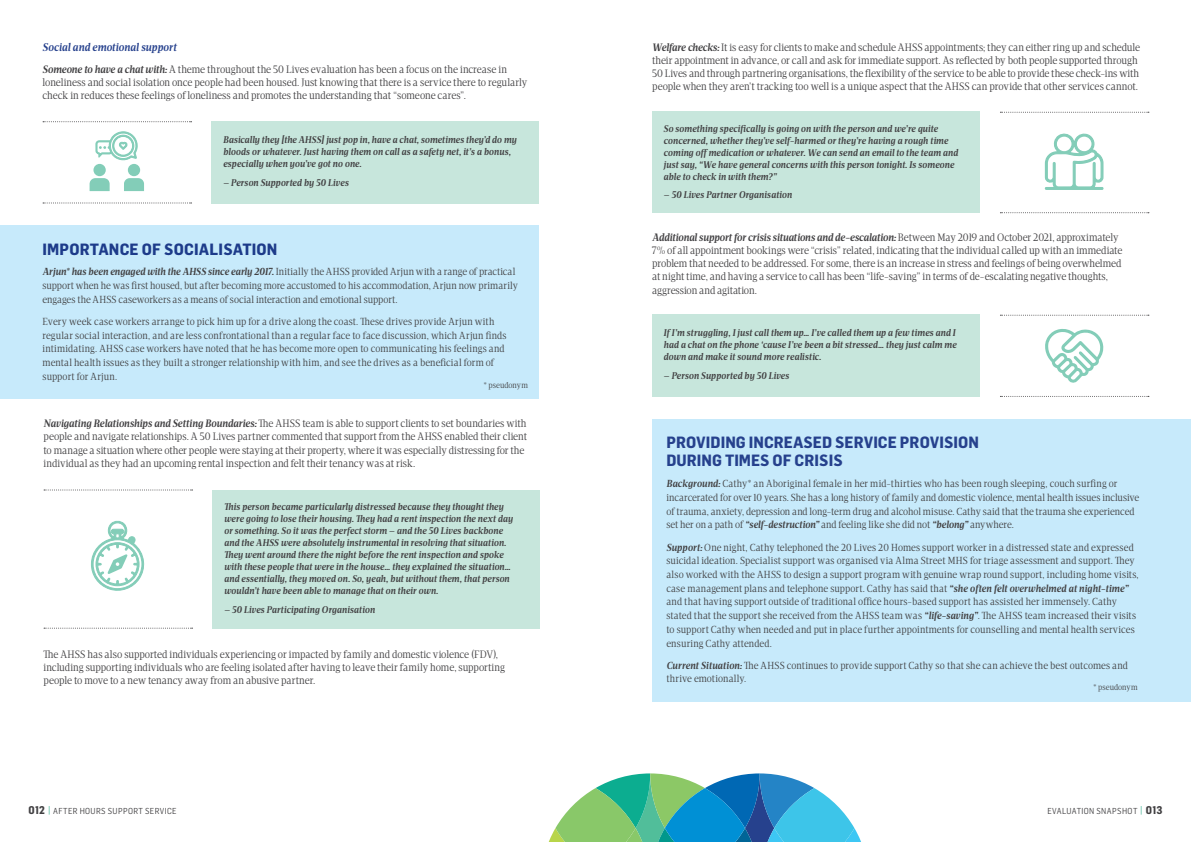
<style>
.page{position:relative;width:1191px;height:842px;background:#fff}
.page>*{position:absolute;margin:0;border:0;box-sizing:border-box;transform-origin:0 0}
.t1{font:700 16px/18px "Flama Semicondensed";letter-spacing:.005em;color:#26418d}
.t2{font:italic 700 11.5px "Apud";letter-spacing:.01em;color:#26418d}
.t3{font:11px/13.2px "Apud";color:#414042}
.t4{font:10.5px/13.7px "Apud";letter-spacing:.01em;color:#414042}
.t5{font:italic 700 10px/12px "Apud";letter-spacing:.01em;color:#414042}
.t6{font:8.5px "Flama Semicondensed";letter-spacing:.04em;color:#414042}
.t7{font:8.5px "Apud";letter-spacing:.005em;color:#414042}
.s1{font-weight:700;font-style:italic}
.s2{font-weight:700;font-size:11px}
.s3{font-weight:700;font-size:11px;color:#83cdb8}
</style>
<div class="page">
<svg style="left:548px;top:773px;width:313px;height:69px"></svg>
<div style="left:652px;top:112px;width:327px;height:101px;background:#c7e6dc"></div>
<div style="left:652px;top:315px;width:327px;height:82px;background:#c7e6dc"></div>
<div style="left:213px;top:490px;width:327px;height:139px;background:#c7e6dc"></div>
<svg style="left:1000px;top:112px;width:149px;height:1px"></svg>
<svg style="left:1000px;top:212px;width:149px;height:1px"></svg>
<svg style="left:1000px;top:315px;width:149px;height:1px"></svg>
<svg style="left:1000px;top:396px;width:149px;height:1px"></svg>
<div style="left:652px;top:419px;width:539px;height:282px;background:#c7eafb"></div>
<svg style="left:1045px;top:329px;width:58px;height:54px"></svg>
<div style="left:212px;top:121px;width:327px;height:82px;background:#c7e6dc"></div>
<svg style="left:43px;top:121px;width:149px;height:1px"></svg>
<svg style="left:44px;top:489px;width:149px;height:1px"></svg>
<svg style="left:43px;top:202px;width:149px;height:1px"></svg>
<svg style="left:44px;top:628px;width:149px;height:1px"></svg>
<svg style="left:124px;top:178px;width:20px;height:13px"></svg>
<svg style="left:90px;top:178px;width:20px;height:13px"></svg>
<div style="left:93px;top:164px;width:13px;height:12px;background:#83cdb8;border-radius:50%"></div>
<div style="left:128px;top:164px;width:12px;height:12px;background:#83cdb8;border-radius:50%"></div>
<svg style="left:96px;top:132px;width:42px;height:28px"></svg>
<svg style="left:1044px;top:133px;width:60px;height:57px"></svg>
<div style="left:0;top:225px;width:539px;height:174px;background:#c7eafb"></div>
<svg style="left:91px;top:520px;width:53px;height:71px"></svg>
<p class="t2" style="left:43px;top:41px;width:135px">Social and emotional support</p>
<p class="t3" style="left:43px;top:63px;width:486px"><span class="s1">Someone to have a chat with:</span> A theme throughout the 50 Lives evaluation has been a focus on the increase in loneliness and social isolation once people had been housed. Just knowing that there is a service there to regularly check in reduces these feelings of loneliness and promotes the understanding that “someone cares”.</p>
<p class="t5" style="left:223px;top:134px;width:295px">Basically they [the AHSS] just pop in, have a chat, sometimes they’d do my bloods or whatever. Just having them on call as a safety net, it’s a bonus, especially when you’ve got no one.</p>
<p class="t5" style="left:223px;top:177px;width:127px">– Person Supported by 50 Lives</p>
<h1 class="t1" style="left:43px;top:239px;width:236px">IMPORTANCE OF SOCIALISATION</h1>
<p class="t4" style="left:43px;top:265px;width:477px"><span class="s1">Arjun* has been engaged with the AHSS since early 2017.</span> Initially the AHSS provided Arjun with a range of practical support when he was first housed, but after becoming more accustomed to his accommodation, Arjun now primarily engages the AHSS caseworkers as a means of social interaction and emotional support.</p>
<p class="t4" style="left:43px;top:315px;width:465px">Every week case workers arrange to pick him up for a drive along the coast. These drives provide Arjun with regular social interaction, and are less confrontational than a regular face to face discussion, which Arjun finds intimidating. AHSS case workers have noted that he has become more open to communicating his feelings and mental health issues as they built a stronger relationship with him, and see the drives as a beneficial form of support for Arjun.</p>
<p class="t7" style="left:484px;top:380px;width:46px">* pseudonym</p>
<p class="t3" style="left:44px;top:417px;width:485px"><span class="s1">Navigating Relationships and Setting Boundaries:</span> The AHSS team is able to support clients to set boundaries with people and navigate relationships. A 50 Lives partner commented that support from the AHSS enabled their client to manage a situation where other people were staying at their property, where it was especially distressing for the individual as they had an upcoming rental inspection and felt their tenancy was at risk.</p>
<p class="t5" style="left:224px;top:501px;width:290px">This person became particularly distressed because they thought they were going to lose their housing. They had a rent inspection the next day or something. So it was the perfect storm – and the 50 Lives backbone and the AHSS were absolutely instrumental in resolving that situation.<br>They went around there the night before the rent inspection and spoke with these people that were in the house… they explained the situation… and essentially, they moved on. So, yeah, but without them, that person wouldn’t have been able to manage that on their own.</p>
<p class="t5" style="left:224px;top:604px;width:152px">– 50 Lives Participating Organisation</p>
<p class="t3" style="left:44px;top:648px;width:463px">The AHSS has also supported individuals experiencing or impacted by family and domestic violence (FDV), including supporting individuals who are feeling isolated after having to leave their family home, supporting people to move to a new tenancy away from an abusive partner.</p>
<p class="t3" style="left:652px;top:41px;width:489px"><span class="s1">Welfare checks:</span> It is easy for clients to make and schedule AHSS appointments; they can either ring up and schedule their appointment in advance, or call and ask for immediate support. As reflected by both people supported through 50 Lives and through partnering organisations, the flexibility of the service to be able to provide these check-ins with people when they aren’t tracking too well is a unique aspect that the AHSS can provide that other services cannot.</p>
<p class="t5" style="left:663px;top:123px;width:296px">So something specifically is going on with the person and we’re quite concerned, whether they’ve self-harmed or they’re having a rough time coming off medication or whatever. We can send an email to the team and just say, “We have general concerns with this person tonight. Is someone able to check in with them?”</p>
<p class="t5" style="left:663px;top:188px;width:130px">– 50 Lives Partner Organisation</p>
<p class="t3" style="left:652px;top:231px;width:471px"><span class="s1">Additional support for crisis situations and de-escalation:</span> Between May 2019 and October 2021, approximately 7% of all appointment bookings were “crisis” related, indicating that the individual called up with an immediate problem that needed to be addressed. For some, there is an increase in stress and feelings of being overwhelmed at night time, and having a service to call has been “life-saving” in terms of de-escalating negative thoughts, aggression and agitation.</p>
<p class="t5" style="left:663px;top:327px;width:294px;text-align:justify">If I’m struggling, I just call them up… I’ve called them up a few times and I had a chat on the phone ‘cause I’ve been a bit stressed… they just calm me down and make it sound more realistic.</p>
<p class="t5" style="left:663px;top:370px;width:127px">– Person Supported by 50 Lives</p>
<h1 class="t1" style="left:666px;top:433px;width:314px">PROVIDING INCREASED SERVICE PROVISION<br>DURING TIMES OF CRISIS</h1>
<p class="t4" style="left:666px;top:477px;width:474px"><span class="s1">Background:</span> Cathy* an Aboriginal female in her mid-thirties who has been rough sleeping, couch surfing or incarcerated for over 10 years. She has a long history of family and domestic violence, mental health issues inclusive of trauma, anxiety, depression and long-term drug and alcohol misuse. Cathy said that the trauma she experienced set her on a path of <span class="s1">“self-destruction”</span> and feeling like she did not <span class="s1">“belong”</span> anywhere.</p>
<p class="t4" style="left:666px;top:540px;width:474px"><span class="s1">Support:</span> One night, Cathy telephoned the 20 Lives 20 Homes support worker in a distressed state and expressed suicidal ideation. Specialist support was organised via Alma Street MHS for triage assessment and support. They also worked with the AHSS to design a support program with genuine wrap round support, including home visits, case management plans and telephone support. Cathy has said that <span class="s1">“she often felt overwhelmed at night-time” </span>and that having support outside of traditional office hours-based support has assisted her immensely. Cathy stated that the support she received from the AHSS team was <span class="s1">“life-saving”</span>. The AHSS team increased their visits to support Cathy when needed and put in place further appointments for counselling and mental health services ensuring Cathy attended.</p>
<p class="t4" style="left:666px;top:658px;width:463px"><span class="s1">Current Situation:</span> The AHSS continues to provide support Cathy so that she can achieve the best outcomes and thrive emotionally.</p>
<p class="t7" style="left:1093px;top:683px;width:46px">* pseudonym</p>
<p class="t6" style="left:28px;top:805px;width:150px"><span class="s2">012</span> <span class="s3">|</span> AFTER HOURS SUPPORT SERVICE</p>
<p class="t6" style="left:1047px;top:805px;width:117px">EVALUATION SNAPSHOT <span class="s3">|</span> <span class="s2">013</span></p>
</div>
